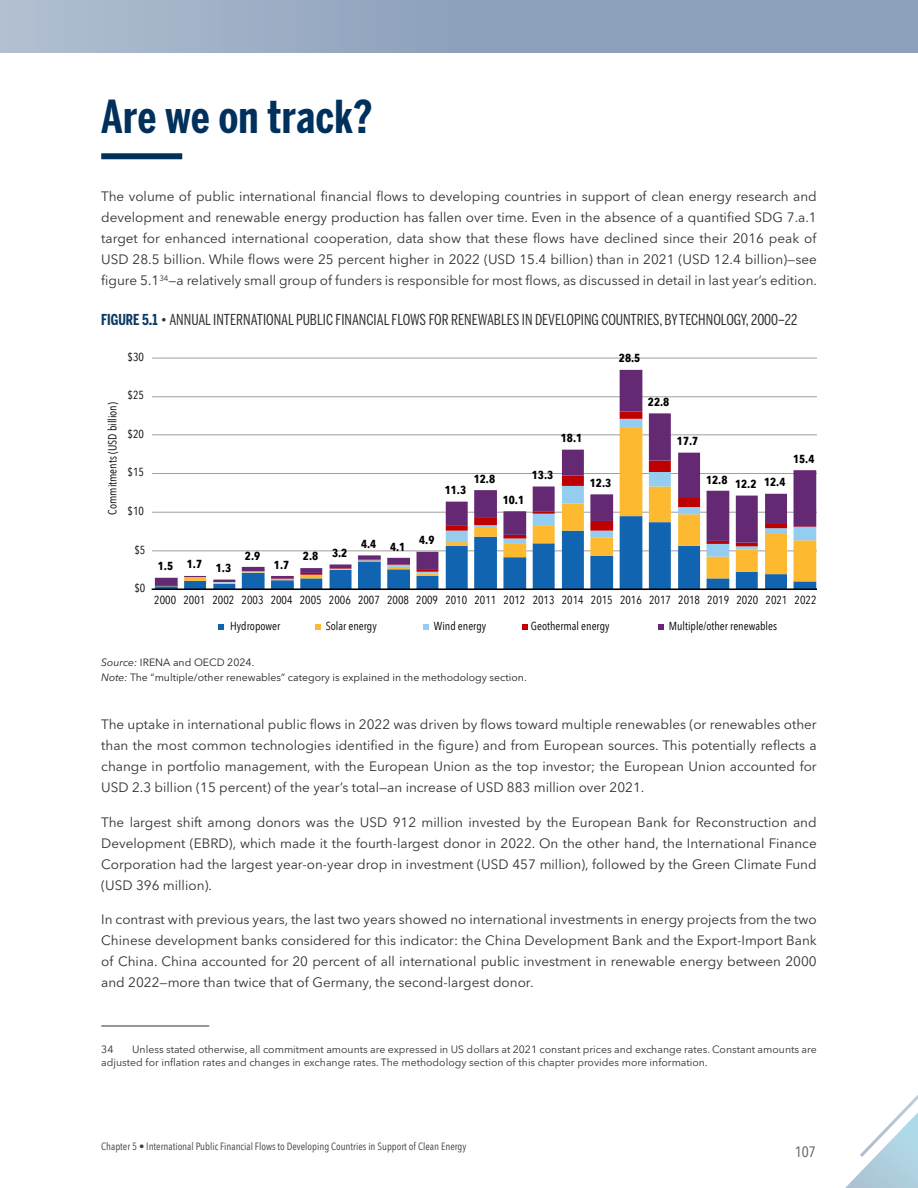
<style>
.page{position:relative;width:918px;height:1188px;background:#fff}
.page>*{position:absolute;margin:0;border:0;box-sizing:border-box;transform-origin:0 0}
.t1{font:700 45px "Benton Sans Comp";letter-spacing:.01em;color:#00305c}
.Figure-Title{font:15px "Benton Sans Comp";color:#312f30}
.t2{font:15px "Avenir Next Condensed";color:#57585a}
.bodytext{font:13.5px/21px "Avenir Next W1 G";color:#312f30;text-align:justify}
.t3{font:11.7px "Avenir Next Condensed";color:#000}
.t4{font:700 11.7px "Avenir Next Condensed";color:#000}
.footnote{font:10.5px/13.5px "Avenir Next W1 G";color:#312f30}
.t5{font:10.5px "Avenir Next Condensed";color:#3e3e3f}
.source_note{font:10.5px "Avenir Next W1 G";color:#231f20}
.source_note_alone{font:10.5px "Avenir Next W1 G";color:#231f20}
.s1{font-weight:700;color:#0d3b64}
.s2{font-style:italic}
</style>
<div class="page">
<div style="left:0;top:0;width:918px;height:53px;background:linear-gradient(to right,#a9b8cc,#8499b7)"></div>
<svg style="left:845px;top:1158px;width:73px;height:30px"></svg>
<svg style="left:860px;top:1095px;width:58px;height:63px"></svg>
<div style="left:101px;top:153px;width:81px;height:6px;background:#00305c"></div>
<hr style="left:101px;top:1026px;width:108px;height:1px;background:#312f30">
<svg style="left:658px;top:625px;width:5px;height:5px"></svg>
<svg style="left:522px;top:625px;width:6px;height:5px"></svg>
<svg style="left:315px;top:625px;width:6px;height:5px"></svg>
<svg style="left:424px;top:625px;width:5px;height:5px"></svg>
<svg style="left:219px;top:625px;width:5px;height:5px"></svg>
<hr style="left:152px;top:551px;width:665px;height:1px;background:#a09fa0">
<hr style="left:152px;top:512px;width:665px;height:1px;background:#a09fa0">
<hr style="left:152px;top:473px;width:665px;height:1px;background:#a09fa0">
<hr style="left:152px;top:435px;width:665px;height:1px;background:#a09fa0">
<hr style="left:152px;top:397px;width:665px;height:1px;background:#a09fa0">
<hr style="left:152px;top:358px;width:665px;height:1px;background:#a09fa0">
<svg style="left:155px;top:586px;width:661px;height:2px"></svg>
<svg style="left:155px;top:370px;width:661px;height:216px"></svg>
<hr style="left:152px;top:588px;width:665px;height:2px;background:#000">
<p class="t1" style="left:101px;top:90px;width:273px">Are we on track?</p>
<p class="bodytext" style="left:101px;top:185px;width:717px">The volume of public international financial flows to developing countries in support of clean energy research and development and renewable energy production has fallen over time. Even in the absence of a quantified SDG 7.a.1 target for enhanced international cooperation, data show that these flows have declined since their 2016 peak of USD 28.5 billion. While flows were 25 percent higher in 2022 (USD 15.4 billion) than in 2021 (USD 12.4 billion)—see figure 5.1<sup>34</sup>—a relatively small group of funders is responsible for most flows, as discussed in detail in last year’s edition.</p>
<p class="Figure-Title" style="left:101px;top:311px;width:698px"><span class="s1">FIGURE 5.1</span> • ANNUAL INTERNATIONAL PUBLIC FINANCIAL FLOWS FOR RENEWABLES IN DEVELOPING COUNTRIES, BY TECHNOLOGY, 2000–22</p>
<p class="t3" style="left:128px;top:347px;width:18px">$30</p>
<p class="t4" style="left:619px;top:351px;width:23px">28.5</p>
<p class="t3" style="left:102px;top:515px;width:114px;rotate:-90deg">Commitments (USD billion)</p>
<p class="t3" style="left:128px;top:385px;width:18px">$25</p>
<p class="t3" style="left:128px;top:423px;width:18px">$20</p>
<p class="t3" style="left:128px;top:462px;width:18px">$15</p>
<p class="t3" style="left:128px;top:501px;width:18px">$10</p>
<p class="t3" style="left:134px;top:540px;width:12px">$5</p>
<p class="t3" style="left:134px;top:578px;width:12px">$0</p>
<p class="t4" style="left:158px;top:559px;width:75px">1.5 1.7 1.3</p>
<p class="t4" style="left:245px;top:548px;width:17px">2.9</p>
<p class="t4" style="left:274px;top:557px;width:17px">1.7</p>
<p class="t4" style="left:303px;top:547px;width:46px">2.8 3.2</p>
<p class="t4" style="left:561px;top:431px;width:23px">18.1</p>
<p class="t4" style="left:445px;top:483px;width:23px">11.3</p>
<p class="t4" style="left:474px;top:472px;width:23px">12.8</p>
<p class="t4" style="left:503px;top:493px;width:23px">10.1</p>
<p class="t4" style="left:532px;top:468px;width:23px">13.3</p>
<p class="t4" style="left:590px;top:475px;width:23px">12.3</p>
<p class="t4" style="left:361px;top:538px;width:46px">4.4 4.1</p>
<p class="t4" style="left:419px;top:533px;width:17px">4.9</p>
<p class="t4" style="left:648px;top:394px;width:23px">22.8</p>
<p class="t4" style="left:677px;top:434px;width:23px">17.7</p>
<p class="t4" style="left:706px;top:475px;width:81px">12.8 12.2 12.4</p>
<p class="t4" style="left:793px;top:452px;width:23px">15.4</p>
<p class="t3" style="left:154px;top:590px;width:664px">2000 2001 2002 2003 2004 2005 2006 2007 2008 2009 2010 2011 2012 2013 2014 2015 2016 2017 2018 2019 2020 2021 2022</p>
<p class="t3" style="left:230px;top:616px;width:52px">Hydropower</p>
<p class="t3" style="left:326px;top:616px;width:53px">Solar energy</p>
<p class="t3" style="left:434px;top:616px;width:54px">Wind energy</p>
<p class="t3" style="left:531px;top:616px;width:80px">Geothermal energy</p>
<p class="t3" style="left:669px;top:616px;width:110px">Multiple/other renewables</p>
<p class="source_note_alone" style="left:101px;top:654px;width:155px"><span class="s2">Source:</span> IRENA and OECD 2024.</p>
<p class="source_note" style="left:101px;top:669px;width:427px"><span class="s2">Note:</span> The “multiple/other renewables” category is explained in the methodology section.</p>
<p class="bodytext" style="left:101px;top:713px;width:717px">The uptake in international public flows in 2022 was driven by flows toward multiple renewables (or renewables other than the most common technologies identified in the figure) and from European sources. This potentially reflects a change in portfolio management, with the European Union as the top investor; the European Union accounted for USD 2.3 billion (15 percent) of the year’s total—an increase of USD 883 million over 2021.</p>
<p class="bodytext" style="left:101px;top:810px;width:717px">The largest shift among donors was the USD 912 million invested by the European Bank for Reconstruction and Development (EBRD), which made it the fourth-largest donor in 2022. On the other hand, the International Finance Corporation had the largest year-on-year drop in investment (USD 457 million), followed by the Green Climate Fund (USD 396 million).</p>
<p class="bodytext" style="left:101px;top:908px;width:717px">In contrast with previous years, the last two years showed no international investments in energy projects from the two Chinese development banks considered for this indicator: the China Development Bank and the Export-Import Bank of China. China accounted for 20 percent of all international public investment in renewable energy between 2000 and 2022—more than twice that of Germany, the second-largest donor.</p>
<p class="t3" style="left:145px;top:955px;width:18px">$10</p>
<p class="footnote" style="left:101px;top:1042px;width:717px;text-indent:31px">Unless stated otherwise, all commitment amounts are expressed in US dollars at 2021 constant prices and exchange rates. Constant amounts are adjusted for inflation rates and changes in exchange rates. The methodology section of this chapter provides more information.</p>
<p class="footnote" style="left:101px;top:1042px;width:14px">34</p>
<p class="t5" style="left:101px;top:1138px;width:367px">Chapter 5 • International Public Financial Flows to Developing Countries in Support of Clean Energy</p>
<p class="t2" style="left:795px;top:1139px;width:23px">107</p>
</div>
